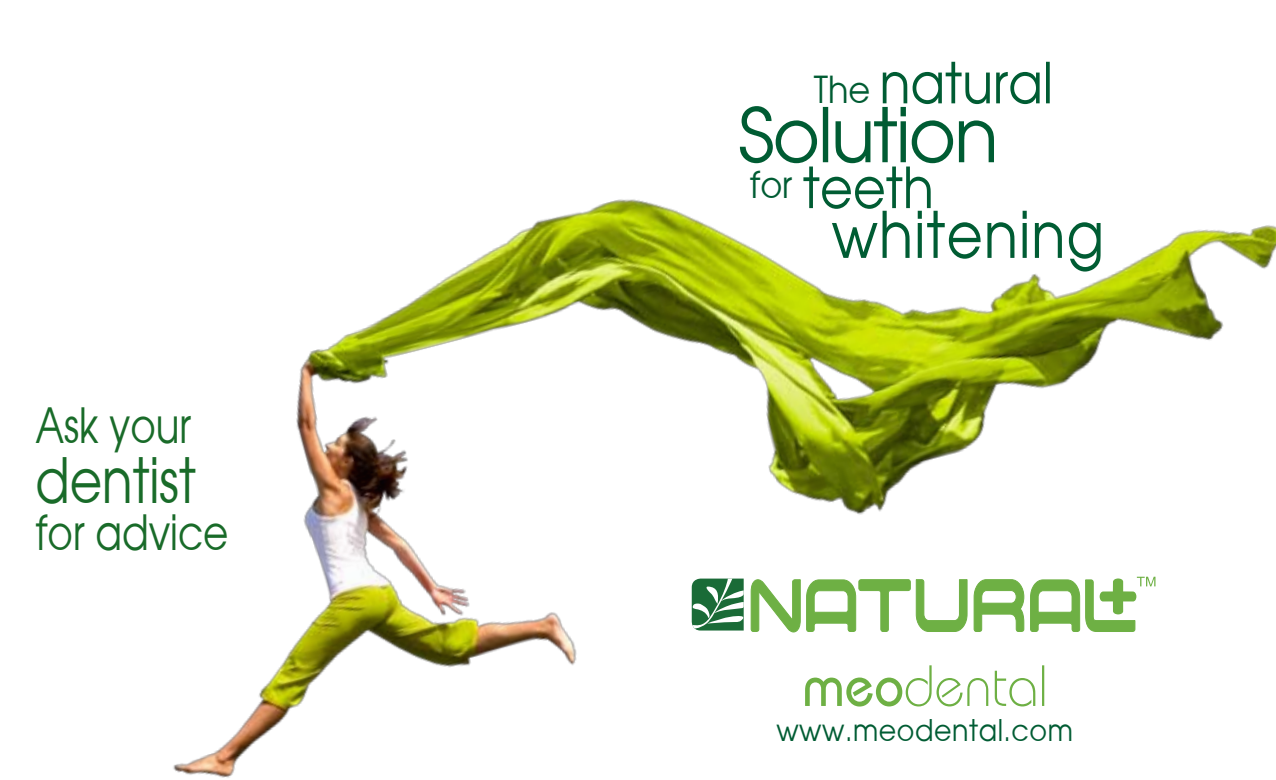
<style>
.page{position:relative;width:1276px;height:780px;background:#fff}
.page>*{position:absolute;margin:0;border:0;box-sizing:border-box;transform-origin:0 0}
.t1{font:74.75px "Avant Garde";letter-spacing:-.025em;color:#005c33}
.t2{font:63.75px "Avant Garde";letter-spacing:.02em;color:#005c33;scale:.88 1}
.t3{font:62.5px "Avant Garde";color:#196b29;scale:.8 1}
.t4{font:56.25px "Avant Garde";color:#005c33;scale:.9 1}
.t5{font:48.5px "Avant Garde";color:#196b29;scale:.8 1}
.t6{font:37.25px "Avant Garde";color:#005c33;scale:.9 1}
.t7{font:30px "Avant Garde";letter-spacing:.02em;color:#005c33;scale:.9 1}
</style>
<div class="page">
<img style="left:173px;top:199px;width:1103px;height:579px">
<svg style="left:173px;top:405px;width:24px;height:100px"></svg>
<svg style="left:173px;top:512px;width:55px;height:39px"></svg>
<svg style="left:805px;top:665px;width:239px;height:41px"></svg>
<svg style="left:692px;top:578px;width:51px;height:52px"></svg>
<svg style="left:750px;top:576px;width:405px;height:56px"></svg>
<h3 class="t5" style="left:35px;top:395px;width:196px">Ask your</h3>
<h3 class="t3" style="left:35px;top:441px;width:202px">dentist</h3>
<h3 class="t5" style="left:35px;top:501px;width:243px">for advice</h3>
<h3 class="t4" style="left:879px;top:48px;width:194px">natural</h3>
<p class="t6" style="left:814px;top:66px;width:64px">The</p>
<h1 class="t1" style="left:738px;top:88px;width:262px">Solution</h1>
<h3 class="t4" style="left:803px;top:152px;width:147px">teeth</h3>
<p class="t6" style="left:750px;top:161px;width:49px">for</p>
<h2 class="t2" style="left:831px;top:195px;width:311px">whitening</h2>
<p class="t7" style="left:776px;top:711px;width:331px">www.meodental.com</p>
</div>
